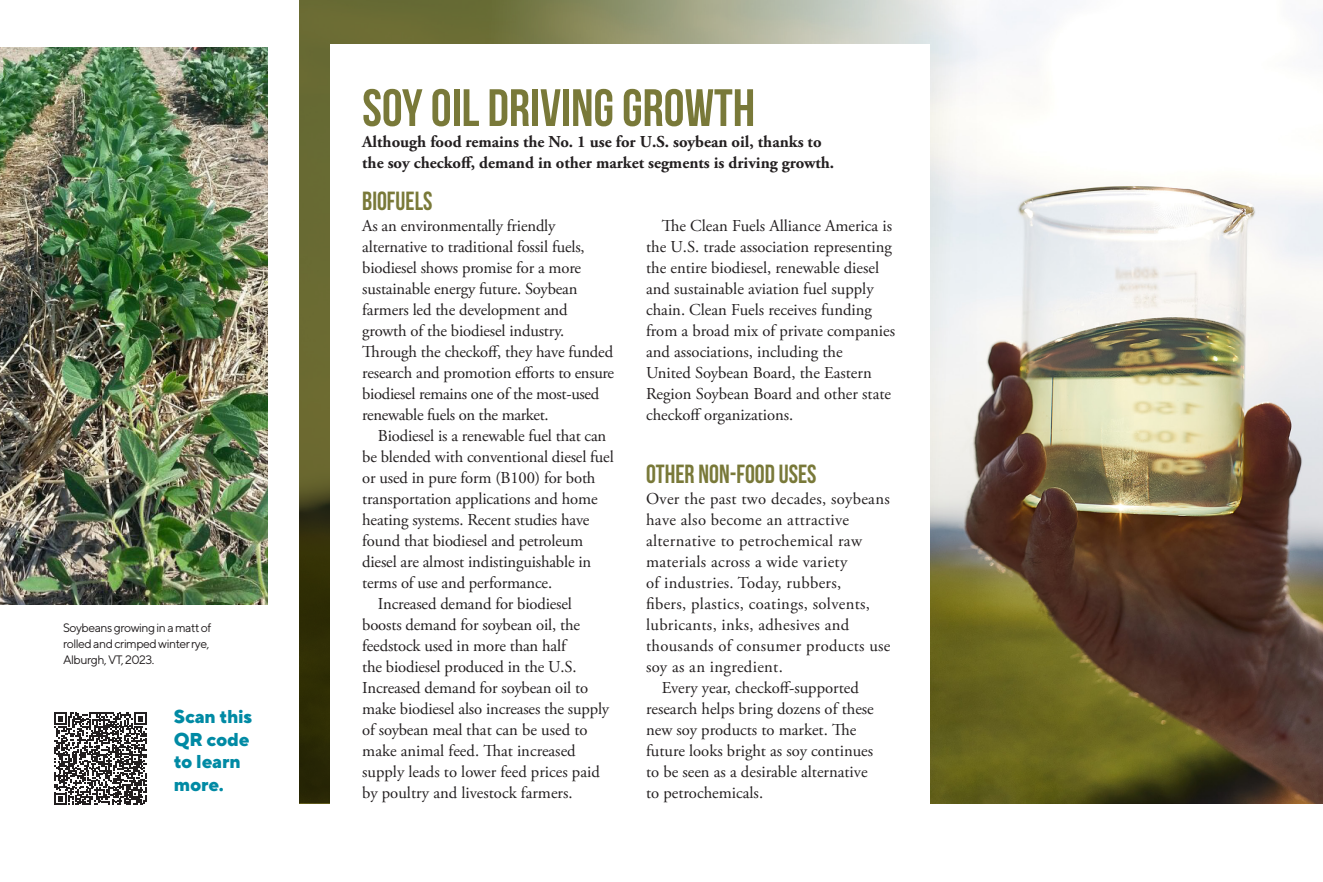
<style>
.page{position:relative;width:1323px;height:882px;background:#fff}
.page>*{position:absolute;margin:0;border:0;box-sizing:border-box;transform-origin:0 0}
.t1{font:52.5px "Bebas Neue";color:#797939}
.t2{font:26.25px "Bebas Neue";color:#797939;scale:.95 1}
.t3{font:800 18.55px/22.6px "TT Norms Pro";letter-spacing:-.01em;color:#008aa4}
.t4{font:16.62px/21px "Adobe Garamond Pro";letter-spacing:-.005em;color:#231f20}
.t5{font:16.62px "Adobe Garamond Pro";letter-spacing:.02em;color:#231f20}
.t6{font:700 16.62px/21px "Adobe Garamond Pro";color:#231f20}
.t7{font:12.25px/15.8px "TT Norms";letter-spacing:-.04em;color:#231f20}
</style>
<div class="page">
<img style="left:976px;top:4px;width:347px;height:799px">
<svg style="left:299px;top:0;width:677px;height:803px;background:#939473"></svg>
<div style="left:331px;top:44px;width:599px;height:791px;background:#fff"></div>
<svg style="left:54px;top:713px;width:93px;height:92px"></svg>
<img style="left:0;top:47px;width:268px;height:558px">
<p class="t7" style="left:63px;top:620px;width:150px">Soybeans growing in a matt of rolled and crimped winter rye,<br>Alburgh, VT, 2023.</p>
<p class="t3" style="left:174px;top:704px;width:80px">Scan this<br>QR code to learn more.</p>
<h1 class="t1" style="left:362px;top:79px;width:394px">SOY OIL DRIVING GROWTH</h1>
<p class="t6" style="left:362px;top:132px;width:474px">Although food remains the No. 1 use for U.S. soybean oil, thanks to the soy checkoff, demand in other market segments is driving growth.</p>
<h2 class="t2" style="left:362px;top:187px;width:75px">BIOFUELS</h2>
<p class="t4" style="left:362px;top:216px;width:253px">As an environmentally friendly alternative to traditional fossil fuels, biodiesel shows promise for a more sustainable energy future. Soybean farmers led the development and growth of the biodiesel industry.<br>Through the checkoff, they have funded research and promotion efforts to ensure biodiesel remains one of the most-used renewable fuels on the market.</p>
<p class="t4" style="left:378px;top:426px;width:230px">Biodiesel is a renewable fuel that can</p>
<p class="t4" style="left:362px;top:447px;width:253px">be blended with conventional diesel fuel</p>
<p class="t4" style="left:362px;top:468px;width:235px">or used in pure form (B100) for both</p>
<p class="t4" style="left:362px;top:489px;width:237px">transportation applications and home</p>
<p class="t4" style="left:362px;top:510px;width:229px">heating systems. Recent studies have</p>
<p class="t4" style="left:362px;top:531px;width:223px">found that biodiesel and petroleum</p>
<p class="t4" style="left:362px;top:552px;width:231px">diesel are almost indistinguishable in</p>
<p class="t4" style="left:362px;top:573px;width:191px">terms of use and performance.</p>
<p class="t4" style="left:378px;top:594px;width:196px">Increased demand for biodiesel</p>
<p class="t4" style="left:362px;top:615px;width:219px">boosts demand for soybean oil, the</p>
<p class="t4" style="left:362px;top:636px;width:205px">feedstock used in more than half</p>
<p class="t4" style="left:362px;top:657px;width:216px">the biodiesel produced in the U.S.</p>
<p class="t4" style="left:362px;top:678px;width:227px">Increased demand for soybean oil to</p>
<p class="t4" style="left:362px;top:699px;width:249px">make biodiesel also increases the supply</p>
<p class="t4" style="left:362px;top:720px;width:227px">of soybean meal that can be used to</p>
<p class="t4" style="left:362px;top:741px;width:215px">make animal feed. That increased</p>
<p class="t4" style="left:362px;top:762px;width:239px">supply leads to lower feed prices paid</p>
<p class="t4" style="left:362px;top:783px;width:212px">by poultry and livestock farmers.</p>
<p class="t4" style="left:646px;top:216px;width:251px;text-indent:16px">The Clean Fuels Alliance America is the U.S. trade association representing the entire biodiesel, renewable diesel and sustainable aviation fuel supply chain. Clean Fuels receives funding from a broad mix of private companies and associations, including the<br>United Soybean Board, the Eastern Region Soybean Board and other state checkoff organizations.</p>
<h2 class="t2" style="left:646px;top:460px;width:181px">OTHER NON-FOOD USES</h2>
<p class="t5" style="left:646px;top:489px;width:245px">Over the past two decades, soybeans</p>
<p class="t5" style="left:646px;top:510px;width:205px">have also become an attractive</p>
<p class="t5" style="left:646px;top:531px;width:217px">alternative to petrochemical raw</p>
<p class="t5" style="left:646px;top:552px;width:203px">materials across a wide variety</p>
<p class="t5" style="left:646px;top:573px;width:197px">of industries. Today, rubbers,</p>
<p class="t5" style="left:646px;top:594px;width:225px">fibers, plastics, coatings, solvents,</p>
<p class="t5" style="left:646px;top:615px;width:205px">lubricants, inks, adhesives and</p>
<p class="t5" style="left:646px;top:636px;width:246px">thousands of consumer products use</p>
<p class="t5" style="left:646px;top:657px;width:138px">soy as an ingredient.</p>
<p class="t4" style="left:662px;top:678px;width:199px">Every year, checkoff-supported</p>
<p class="t4" style="left:646px;top:699px;width:229px">research helps bring dozens of these</p>
<p class="t4" style="left:646px;top:720px;width:212px">new soy products to market. The</p>
<p class="t4" style="left:646px;top:741px;width:229px">future looks bright as soy continues</p>
<p class="t4" style="left:646px;top:762px;width:223px">to be seen as a desirable alternative</p>
<p class="t4" style="left:646px;top:783px;width:119px">to petrochemicals.</p>
</div>
